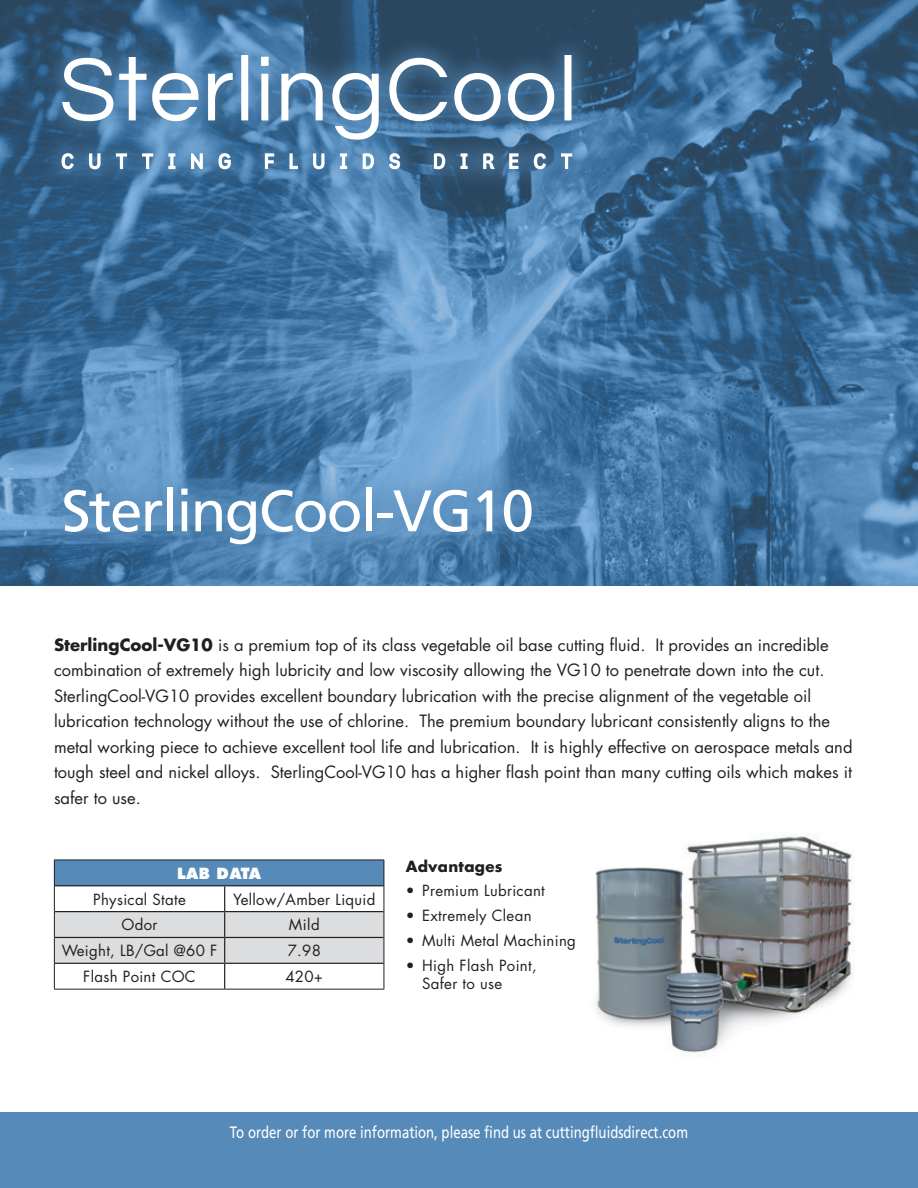
<style>
.page{position:relative;width:918px;height:1188px;background:#fff}
.page>*{position:absolute;margin:0;border:0;box-sizing:border-box;transform-origin:0 0}
.t1{font:58.5px "Frutiger";letter-spacing:-.03em;color:#fff}
.t2{font:16.5px/25.5px "Futura";color:#231f20}
.t3{font:16.5px "Frutiger";color:#fff;scale:.8 1}
.t4{font:15px/18px "Futura";letter-spacing:.02em;color:#231f20}
.t5{font:700 15px "Futura";letter-spacing:.02em;color:#231f20}
.t6{font:800 15px "Futura";letter-spacing:.02em;color:#fff}
.s1{font-weight:700}
</style>
<div class="page">
<img style="left:595px;top:834px;width:260px;height:221px">
<hr style="left:54px;top:989px;width:171px;height:1px;background:#231f20">
<hr style="left:225px;top:989px;width:159px;height:1px;background:#231f20">
<svg style="left:54px;top:860px;width:331px;height:129px"></svg>
<div style="left:0;top:1112px;width:918px;height:76px;background:#558ab9"></div>
<img style="left:0;top:0;width:918px;height:585px">
<svg style="left:41px;top:34px;width:552px;height:157px;background:#3c688f"></svg>
<svg style="left:62px;top:55px;width:509px;height:85px"></svg>
<svg style="left:61px;top:153px;width:511px;height:16px"></svg>
<svg style="left:36px;top:459px;width:524px;height:114px;background:#5286b4"></svg>
<h1 class="t1" style="left:62px;top:477px;width:474px">SterlingCool-VG10</h1>
<p class="t2" style="left:54px;top:632px;width:800px"><span class="s1">SterlingCool-VG10</span> is a premium top of its class vegetable oil base cutting fluid. It provides an incredible combination of extremely high lubricity and low viscosity allowing the VG10 to penetrate down into the cut.<br>SterlingCool-VG10 provides excellent boundary lubrication with the precise alignment of the vegetable oil lubrication technology without the use of chlorine. The premium boundary lubricant consistently aligns to the metal working piece to achieve excellent tool life and lubrication. It is highly effective on aerospace metals and tough steel and nickel alloys. SterlingCool-VG10 has a higher flash point than many cutting oils which makes it safer to use.</p>
<p class="t6" style="left:177px;top:864px;width:86px">LAB DATA</p>
<p class="t4" style="left:93px;top:890px;width:94px">Physical State</p>
<p class="t4" style="left:233px;top:890px;width:144px">Yellow/Amber Liquid</p>
<p class="t4" style="left:122px;top:916px;width:37px">Odor</p>
<p class="t4" style="left:289px;top:916px;width:32px">Mild</p>
<p class="t4" style="left:62px;top:942px;width:157px">Weight, LB/Gal @60 F</p>
<p class="t4" style="left:288px;top:942px;width:35px">7.98</p>
<p class="t4" style="left:83px;top:967px;width:114px">Flash Point COC</p>
<p class="t4" style="left:285px;top:967px;width:39px">420+</p>
<p class="t5" style="left:406px;top:856px;width:98px">Advantages</p>
<p class="t4" style="left:406px;top:882px;width:141px">• Premium Lubricant</p>
<p class="t4" style="left:406px;top:906px;width:127px">• Extremely Clean</p>
<p class="t4" style="left:406px;top:931px;width:172px">• Multi Metal Machining</p>
<p class="t4" style="left:422px;top:956px;width:116px;text-indent:-16px">• High Flash Point,<br>Safer to use</p>
<p class="t3" style="left:230px;top:1123px;width:574px">To order or for more information, please find us at cuttingfluidsdirect.com</p>
</div>
